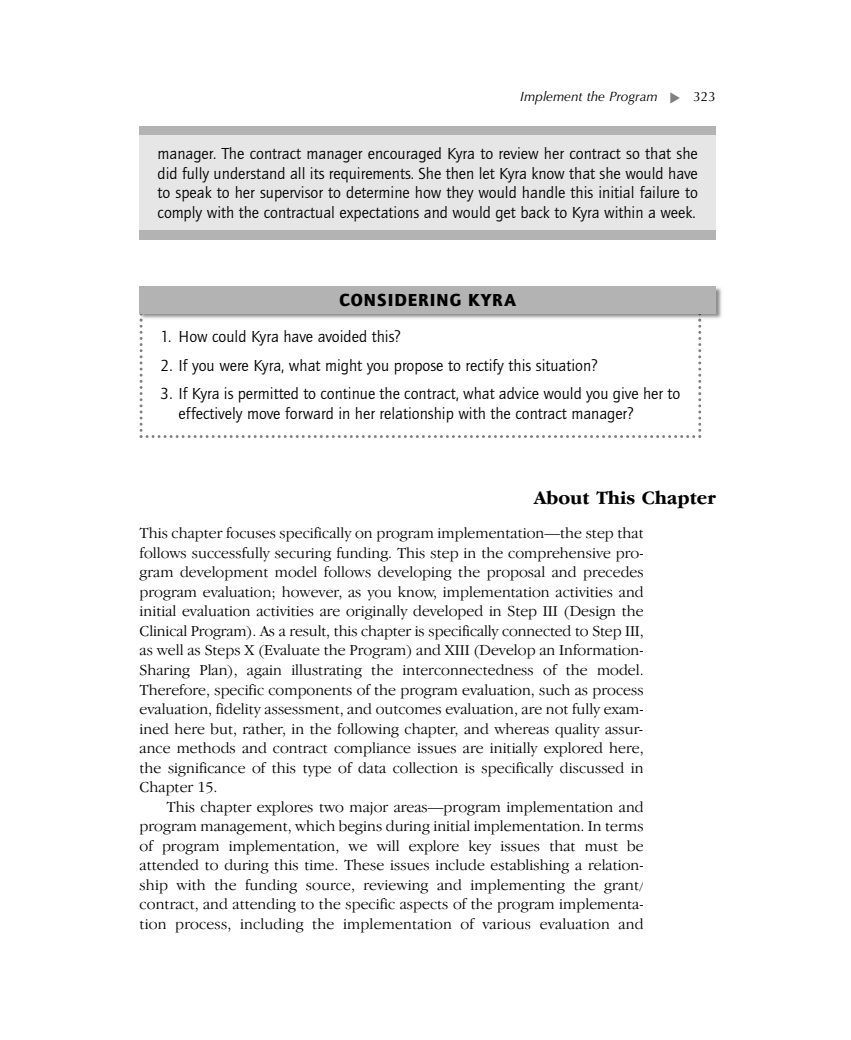
<style>
.page{position:relative;width:851px;height:1040px;background:#fff}
.page>*{position:absolute;margin:0;border:0;box-sizing:border-box;transform-origin:0 0}
.t1{font:700 19.5px "Garamond IT Cby BT";color:#000}
.t2{font:900 18px "Quay Sans EF";letter-spacing:.06em;color:#000}
.t3{font:16.5px/19.5px "Quay Sans EF";color:#000;text-align:justify}
.t4{font:300 15.75px "Garamond IT Cby BT";color:#000}
.t5{font:italic 13.5px "Optima";color:#000}
.s1{font-style:normal;font-size:16.5px;color:#fff}
.s2{font-style:normal}
</style>
<div class="page">
<div style="left:140px;top:126px;width:576px;height:113px;background:#b3b3b3"></div>
<div style="left:140px;top:135px;width:576px;height:95px;background:#e6e6e6"></div>
<svg style="left:140px;top:325px;width:561px;height:113px"></svg>
<img style="left:140px;top:313px;width:561px;height:9px">
<div style="left:140px;top:286px;width:576px;height:27px;background:#b3b3b3"></div>
<p class="t5" style="left:520px;top:91px;width:197px">Implement the Program<span class="s1">– –</span><span class="s2">323</span></p>
<p class="t3" style="left:158px;top:145px;width:541px">manager. The contract manager encouraged Kyra to review her contract so that she did fully understand all its requirements. She then let Kyra know that she would have to speak to her supervisor to determine how they would handle this initial failure to comply with the contractual expectations and would get back to Kyra within a week.</p>
<p class="t2" style="left:339px;top:293px;width:178px">CONSIDERING KYRA</p>
<p class="t3" style="left:160px;top:328px;width:241px">1. How could Kyra have avoided this?</p>
<p class="t3" style="left:160px;top:356px;width:438px">2. If you were Kyra, what might you propose to rectify this situation?</p>
<p class="t3" style="left:178px;top:385px;width:503px;text-indent:-18px">3. If Kyra is permitted to continue the contract, what advice would you give her to effectively move forward in her relationship with the contract manager?</p>
<p class="t1" style="left:534px;top:491px;width:183px">About This Chapter</p>
<p class="t4" style="left:140px;top:527px;width:505px">This chapter focuses specifically on program implementation—the step that</p>
<p class="t4" style="left:139px;top:547px;width:505px">follows successfully securing funding. This step in the comprehensive pro-</p>
<p class="t4" style="left:139px;top:566px;width:505px">gram development model follows developing the proposal and precedes</p>
<p class="t4" style="left:139px;top:586px;width:505px">program evaluation; however, as you know, implementation activities and</p>
<p class="t4" style="left:139px;top:605px;width:505px">initial evaluation activities are originally developed in Step III (Design the</p>
<p class="t4" style="left:139px;top:625px;width:505px">Clinical Program). As a result, this chapter is specifically connected to Step III,</p>
<p class="t4" style="left:139px;top:644px;width:505px">as well as Steps X (Evaluate the Program) and XIII (Develop an Information-</p>
<p class="t4" style="left:139px;top:664px;width:505px">Sharing Plan), again illustrating the interconnectedness of the model.</p>
<p class="t4" style="left:140px;top:683px;width:505px">Therefore, specific components of the program evaluation, such as process</p>
<p class="t4" style="left:139px;top:703px;width:505px">evaluation, fidelity assessment, and outcomes evaluation, are not fully exam-</p>
<p class="t4" style="left:139px;top:722px;width:505px">ined here but, rather, in the following chapter, and whereas quality assur-</p>
<p class="t4" style="left:140px;top:742px;width:505px">ance methods and contract compliance issues are initially explored here,</p>
<p class="t4" style="left:139px;top:761px;width:505px">the significance of this type of data collection is specifically discussed in</p>
<p class="t4" style="left:140px;top:781px;width:79px">Chapter 15.</p>
<p class="t4" style="left:167px;top:800px;width:478px">This chapter explores two major areas—program implementation and</p>
<p class="t4" style="left:140px;top:820px;width:505px">program management, which begins during initial implementation. In terms</p>
<p class="t4" style="left:140px;top:839px;width:505px">of program implementation, we will explore key issues that must be</p>
<p class="t4" style="left:140px;top:859px;width:505px">attended to during this time. These issues include establishing a relation-</p>
<p class="t4" style="left:140px;top:878px;width:505px">ship with the funding source, reviewing and implementing the grant/</p>
<p class="t4" style="left:140px;top:898px;width:505px">contract, and attending to the specific aspects of the program implementa-</p>
<p class="t4" style="left:139px;top:917px;width:505px">tion process, including the implementation of various evaluation and</p>
</div>
